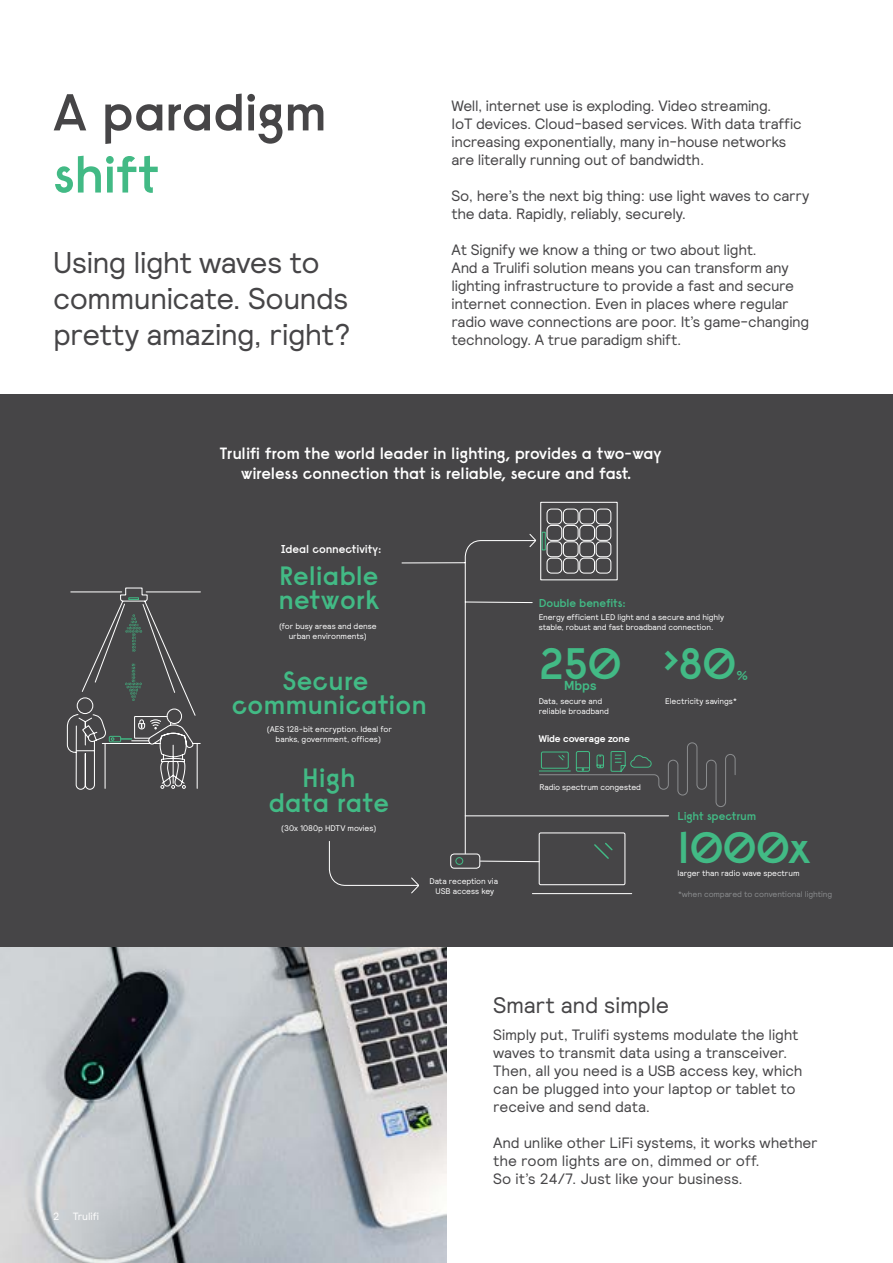
<style>
.page{position:relative;width:893px;height:1263px;background:#fff}
.page>*{position:absolute;margin:0;border:0;box-sizing:border-box;transform-origin:0 0}
.t1{font:600 51.75px "Signify Raisonne";letter-spacing:-.015em;color:#464547}
.t2{font:600 51.75px "Signify Raisonne";letter-spacing:-.025em;color:#42ba85}
.t3{font:600 44.1px "Signify Raisonne";color:#42ba85}
.t4{font:30px/36px "Signify Relative";letter-spacing:-.02em;color:#464547}
.t5{font:600 26.55px/24.5px "Signify Raisonne";color:#42ba85;text-align:center}
.t6{font:22.5px "Signify Relative";letter-spacing:-.01em;color:#464547}
.t7{font:600 16.35px/19.6px "Signify Raisonne";letter-spacing:-.015em;color:#fff;text-align:center}
.t8{font:15px/18px "Signify Relative";letter-spacing:-.015em;color:#464547}
.t9{font:700 13.05px "Signify Relative";color:#42ba85}
.t10{font:600 11.4px "Signify Raisonne";letter-spacing:-.01em;color:#42ba85}
.t11{font:600 11.4px "Signify Raisonne";letter-spacing:-.01em;color:#fff}
.t12{font:10.5px "Signify Relative";letter-spacing:-.005em;color:#fff}
.t13{font:700 9.75px "Signify Relative";letter-spacing:-.01em;color:#fff}
.t14{font:8.1px/9.8px "Signify Relative";letter-spacing:-.005em;color:#fff;text-align:center}
.t15{font:8.1px "Signify Relative";letter-spacing:-.005em;color:#8a8c8e}
</style>
<div class="page">
<div style="left:0;top:395px;width:893px;height:552px;background:#464547"></div>
<svg style="left:66px;top:587px;width:135px;height:203px"></svg>
<div style="left:540px;top:502px;width:78px;height:78px;border:1px solid #fff"></div>
<svg style="left:328px;top:508px;width:408px;height:387px"></svg>
<div style="left:542px;top:532px;width:4px;height:18px;border:1px solid #42ba85"></div>
<img style="left:0;top:947px;width:446px;height:316px">
<h1 class="t1" style="left:53px;top:79px;width:275px">A paradigm</h1>
<h1 class="t2" style="left:53px;top:141px;width:108px">shift</h1>
<h3 class="t4" style="left:53px;top:243px;width:299px">Using light waves to communicate. Sounds pretty amazing, right?</h3>
<p class="t8" style="left:452px;top:96px;width:351px">Well, internet use is exploding. Video streaming.<br>IoT devices. Cloud-based services. With data traffic increasing exponentially, many in-house networks are literally running out of bandwidth.</p>
<p class="t8" style="left:452px;top:186px;width:359px">So, here’s the next big thing: use light waves to carry the data. Rapidly, reliably, securely.</p>
<p class="t8" style="left:452px;top:240px;width:359px">At Signify we know a thing or two about light.<br>And a Trulifi solution means you can transform any lighting infrastructure to provide a fast and secure internet connection. Even in places where regular radio wave connections are poor. It’s game-changing technology. A true paradigm shift.</p>
<p class="t7" style="left:220px;top:444px;width:443px">Trulifi from the world leader in lighting, provides a two-way wireless connection that is reliable, secure and fast.</p>
<p class="t11" style="left:281px;top:542px;width:102px">Ideal connectivity:</p>
<h3 class="t5" style="left:278px;top:563px;width:102px;text-align:left">Reliable network</h3>
<p class="t14" style="left:279px;top:621px;width:99px">(for busy areas and dense urban environments)</p>
<h3 class="t5" style="left:232px;top:668px;width:196px">Secure communication</h3>
<p class="t14" style="left:267px;top:724px;width:127px">(AES 128-bit encryption. Ideal for banks, government, offices)</p>
<h3 class="t5" style="left:269px;top:765px;width:122px">High data rate</h3>
<p class="t14" style="left:281px;top:823px;width:97px">(30x 1080p HDTV movies)</p>
<p class="t14" style="left:429px;top:876px;width:70px">Data reception via<br>USB access key</p>
<p class="t10" style="left:539px;top:595px;width:89px">Double benefits:</p>
<p class="t14" style="left:539px;top:612px;width:187px;text-align:left">Energy efficient LED light and a secure and highly stable, robust and fast broadband connection.</p>
<h2 class="t3" style="left:539px;top:636px;width:85px">250</h2>
<p class="t9" style="left:564px;top:677px;width:34px">Mbps</p>
<p class="t14" style="left:539px;top:696px;width:72px;text-align:left">Data, secure and reliable broadband</p>
<p class="t13" style="left:539px;top:732px;width:92px">Wide coverage zone</p>
<p class="t14" style="left:539px;top:782px;width:103px">Radio spectrum congested</p>
<h2 class="t3" style="left:663px;top:636px;width:76px">&gt;80</h2>
<p class="t9" style="left:736px;top:667px;width:13px">%</p>
<p class="t14" style="left:665px;top:696px;width:73px">Electricity savings*</p>
<p class="t10" style="left:678px;top:808px;width:80px">Light spectrum</p>
<h2 class="t3" style="left:678px;top:819px;width:135px">1000x</h2>
<p class="t14" style="left:678px;top:868px;width:123px">larger than radio wave spectrum</p>
<p class="t15" style="left:678px;top:888px;width:156px">*when compared to conventional lighting</p>
<p class="t12" style="left:53px;top:1210px;width:8px">2</p>
<p class="t12" style="left:73px;top:1210px;width:28px">Trulifi</p>
<h3 class="t6" style="left:493px;top:991px;width:178px">Smart and simple</h3>
<p class="t8" style="left:493px;top:1025px;width:311px">Simply put, Trulifi systems modulate the light waves to transmit data using a transceiver.<br>Then, all you need is a USB access key, which can be plugged into your laptop or tablet to receive and send data.</p>
<p class="t8" style="left:493px;top:1133px;width:326px">And unlike other LiFi systems, it works whether the room lights are on, dimmed or off.<br>So it’s 24/7. Just like your business.</p>
</div>
